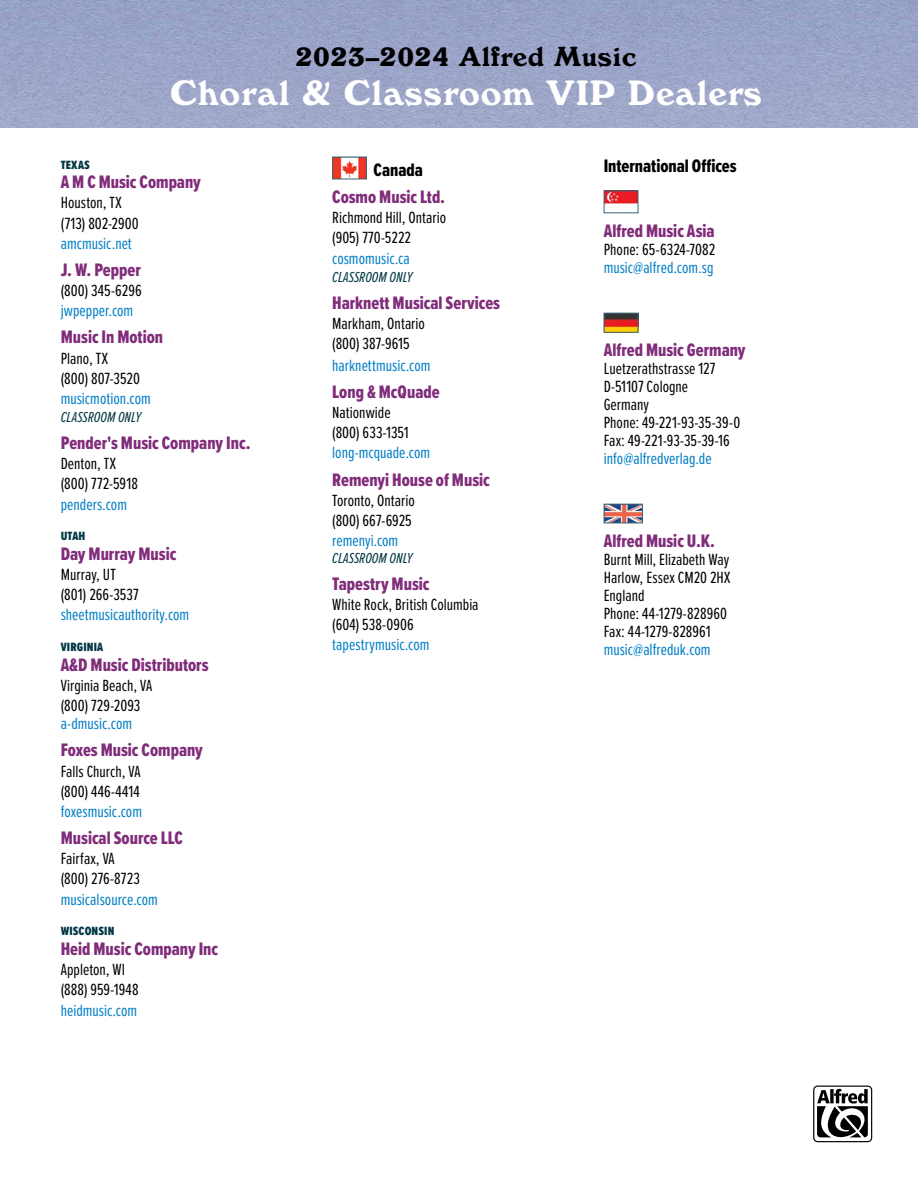
<style>
.page{position:relative;width:918px;height:1188px;background:#fff}
.page>*{position:absolute;margin:0;border:0;box-sizing:border-box;transform-origin:0 0}
.t1{font:34.5px "Windsor BT";letter-spacing:.025em;color:#fff}
.t2{font:27px "Windsor BT";letter-spacing:.025em;color:#000}
.t3{font:18.75px "Proxima Nova Ex Cn Extrabld";color:#802c7a}
.t4{font:18.75px "Proxima Nova Ex Cn Extrabld";color:#000}
.t5{font:16.8px/20.1px "Proxima Nova Ex Cn";color:#000}
.t6{font:16.8px "Proxima Nova Ex Cn";color:#007ec6}
.t7{font:italic 15px "Proxima Nova Ex Cn";letter-spacing:.005em;color:#023843}
.t8{font:15px "Proxima Nova Ex Cn Extrabld";letter-spacing:.01em;color:#023843}
</style>
<div class="page">
<img style="left:0;top:0;width:918px;height:127px">
<div style="left:813px;top:1086px;width:59px;height:56px;border:1px solid #000;border-radius:4px"></div>
<svg style="left:817px;top:1089px;width:51px;height:49px"></svg>
<img style="left:334px;top:159px;width:31px;height:18px">
<div style="left:332px;top:157px;width:35px;height:22px;border:1px solid #376578"></div>
<img style="left:606px;top:193px;width:30px;height:12px">
<img style="left:606px;top:315px;width:30px;height:16px">
<div style="left:604px;top:313px;width:34px;height:20px;border:1px solid #376578"></div>
<img style="left:606px;top:506px;width:35px;height:15px">
<div style="left:604px;top:504px;width:39px;height:19px;border:1px solid #376578"></div>
<h2 class="t2" style="left:296px;top:40px;width:342px">2023–2024 Alfred Music</h2>
<h1 class="t1" style="left:170px;top:72px;width:594px">Choral &amp; Classroom VIP Dealers</h1>
<p class="t8" style="left:61px;top:153px;width:31px">texas</p>
<p class="t3" style="left:61px;top:168px;width:142px">A M C Music Company</p>
<p class="t5" style="left:61px;top:192px;width:80px">Houston, TX (713) 802-2900</p>
<p class="t6" style="left:61px;top:231px;width:73px">amcmusic.net</p>
<p class="t3" style="left:61px;top:256px;width:82px">J. W. Pepper</p>
<p class="t5" style="left:61px;top:280px;width:83px">(800) 345-6296</p>
<p class="t6" style="left:61px;top:298px;width:74px">jwpepper.com</p>
<p class="t3" style="left:61px;top:324px;width:104px">Music In Motion</p>
<p class="t5" style="left:61px;top:347px;width:81px">Plano, TX<br>(800) 807-3520</p>
<p class="t6" style="left:61px;top:386px;width:92px">musicmotion.com</p>
<p class="t7" style="left:61px;top:406px;width:82px">CLASSROOM ONLY</p>
<p class="t3" style="left:61px;top:429px;width:191px">Pender's Music Company Inc.</p>
<p class="t5" style="left:61px;top:453px;width:79px">Denton, TX (800) 772-5918</p>
<p class="t6" style="left:61px;top:492px;width:68px">penders.com</p>
<p class="t8" style="left:61px;top:524px;width:26px">utah</p>
<p class="t3" style="left:61px;top:540px;width:117px">Day Murray Music</p>
<p class="t5" style="left:61px;top:564px;width:80px">Murray, UT (801) 266-3537</p>
<p class="t6" style="left:61px;top:603px;width:130px">sheetmusicauthority.com</p>
<p class="t8" style="left:61px;top:635px;width:44px">virginia</p>
<p class="t3" style="left:61px;top:651px;width:149px">A&amp;D Music Distributors</p>
<p class="t5" style="left:61px;top:675px;width:93px">Virginia Beach, VA (800) 729-2093</p>
<p class="t6" style="left:61px;top:711px;width:73px">a-dmusic.com</p>
<p class="t3" style="left:61px;top:737px;width:144px">Foxes Music Company</p>
<p class="t5" style="left:61px;top:760px;width:81px">Falls Church, VA (800) 446-4414</p>
<p class="t6" style="left:61px;top:799px;width:83px">foxesmusic.com</p>
<p class="t3" style="left:61px;top:824px;width:124px">Musical Source LLC</p>
<p class="t5" style="left:61px;top:848px;width:81px">Fairfax, VA (800) 276-8723</p>
<p class="t6" style="left:61px;top:887px;width:99px">musicalsource.com</p>
<p class="t8" style="left:61px;top:919px;width:55px">wisconsin</p>
<p class="t3" style="left:61px;top:935px;width:159px">Heid Music Company Inc</p>
<p class="t5" style="left:61px;top:959px;width:79px">Appleton, WI (888) 959-1948</p>
<p class="t6" style="left:61px;top:998px;width:78px">heidmusic.com</p>
<p class="t4" style="left:374px;top:156px;width:51px">Canada</p>
<p class="t3" style="left:332px;top:183px;width:114px">Cosmo Music Ltd.</p>
<p class="t5" style="left:332px;top:207px;width:115px">Richmond Hill, Ontario (905) 770-5222</p>
<p class="t6" style="left:332px;top:246px;width:79px">cosmomusic.ca</p>
<p class="t7" style="left:332px;top:266px;width:82px">CLASSROOM ONLY</p>
<p class="t3" style="left:332px;top:289px;width:169px">Harknett Musical Services</p>
<p class="t5" style="left:332px;top:313px;width:94px">Markham, Ontario (800) 387-9615</p>
<p class="t6" style="left:332px;top:353px;width:100px">harknettmusic.com</p>
<p class="t3" style="left:332px;top:378px;width:109px">Long &amp; McQuade</p>
<p class="t5" style="left:332px;top:402px;width:78px">Nationwide (800) 633-1351</p>
<p class="t6" style="left:332px;top:441px;width:99px">long-mcquade.com</p>
<p class="t3" style="left:332px;top:466px;width:159px">Remenyi House of Music</p>
<p class="t5" style="left:332px;top:489px;width:84px">Toronto, Ontario (800) 667-6925</p>
<p class="t6" style="left:332px;top:528px;width:68px">remenyi.com</p>
<p class="t7" style="left:332px;top:547px;width:82px">CLASSROOM ONLY</p>
<p class="t3" style="left:332px;top:570px;width:99px">Tapestry Music</p>
<p class="t5" style="left:332px;top:594px;width:148px">White Rock, British Columbia (604) 538-0906</p>
<p class="t6" style="left:332px;top:632px;width:99px">tapestrymusic.com</p>
<p class="t4" style="left:604px;top:152px;width:134px">International Offices</p>
<p class="t3" style="left:604px;top:217px;width:113px">Alfred Music Asia</p>
<p class="t5" style="left:604px;top:239px;width:113px">Phone: 65-6324-7082</p>
<p class="t6" style="left:604px;top:255px;width:111px">music@alfred.com.sg</p>
<p class="t3" style="left:604px;top:336px;width:143px">Alfred Music Germany</p>
<p class="t5" style="left:604px;top:358px;width:138px;line-height:18px">Luetzerathstrasse 127<br>D-51107 Cologne<br>Germany<br>Phone: 49-221-93-35-39-0<br>Fax: 49-221-93-35-39-16</p>
<p class="t6" style="left:604px;top:446px;width:109px">info@alfredverlag.de</p>
<p class="t3" style="left:604px;top:527px;width:113px">Alfred Music U.K.</p>
<p class="t5" style="left:604px;top:550px;width:128px;line-height:18px">Burnt Mill, Elizabeth Way<br>Harlow, Essex CM20 2HX<br>England<br>Phone: 44-1279-828960<br>Fax: 44-1279-828961</p>
<p class="t6" style="left:604px;top:637px;width:108px">music@alfreduk.com</p>
</div>
